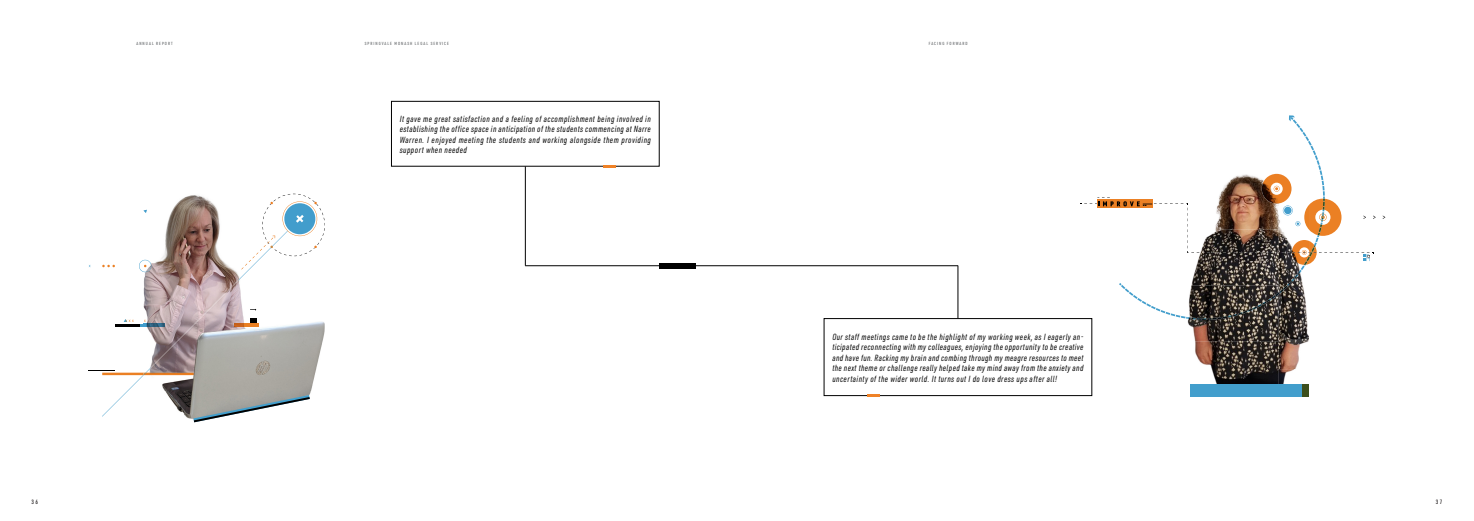
<style>
.page{position:relative;width:1474px;height:521px;background:#fff}
.page>*{position:absolute;margin:0;border:0;box-sizing:border-box;transform-origin:0 0}
.t1{font:italic 8.75px/10.5px "URWDIN Cond";letter-spacing:.05em;color:#000;text-align:justify}
.t2{font:900 8.75px "URWDIN Cond";color:#000}
.t3{font:500 6.12px "URWDIN Cond";color:#231f20}
.t4{font:500 4.38px "URWDIN Cond";letter-spacing:.235em;color:#626568}
</style>
<div class="page">
<div style="left:391px;top:101px;width:268px;height:65px;border:1px solid #000"></div>
<svg style="left:603px;top:165px;width:12px;height:2px"></svg>
<div style="left:823px;top:318px;width:269px;height:78px;border:1px solid #000"></div>
<svg style="left:867px;top:394px;width:13px;height:3px"></svg>
<img style="left:1187px;top:174px;width:91px;height:211px">
<img style="left:1278px;top:266px;width:30px;height:119px">
<img style="left:1191px;top:252px;width:79px;height:1px">
<img style="left:1270px;top:204px;width:3px;height:53px">
<div style="left:1190px;top:385px;width:118px;height:12px;background:#429ecc"></div>
<svg style="left:1302px;top:385px;width:6px;height:12px"></svg>
<img style="left:1261px;top:174px;width:12px;height:30px">
<img style="left:1287px;top:266px;width:17px;height:20px">
<svg style="left:1222px;top:285px;width:65px;height:34px;background:#4b4540"></svg>
<svg style="left:1119px;top:283px;width:68px;height:36px"></svg>
<img style="left:1187px;top:317px;width:35px;height:3px">
<svg style="left:1273px;top:115px;width:102px;height:151px"></svg>
<svg style="left:1080px;top:197px;width:108px;height:56px"></svg>
<hr style="left:525px;top:166px;width:1px;height:100px;background:#000">
<hr style="left:957px;top:265px;width:1px;height:53px;background:#000">
<hr style="left:525px;top:265px;width:432px;height:1px;background:#000">
<div style="left:659px;top:263px;width:36px;height:6px;background:#000"></div>
<svg style="left:102px;top:265px;width:13px;height:2px"></svg>
<img style="left:146px;top:195px;width:179px;height:224px">
<img style="left:143px;top:231px;width:145px;height:144px">
<img style="left:262px;top:195px;width:63px;height:58px">
<img style="left:281px;top:201px;width:37px;height:35px">
<svg style="left:287px;top:194px;width:38px;height:38px"></svg>
<svg style="left:241px;top:236px;width:34px;height:33px"></svg>
<svg style="left:250px;top:318px;width:6px;height:5px"></svg>
<svg style="left:124px;top:319px;width:10px;height:3px"></svg>
<hr style="left:115px;top:324px;width:25px;height:2px;background:#000">
<svg style="left:140px;top:320px;width:6px;height:6px"></svg>
<img style="left:143px;top:324px;width:21px;height:2px">
<img style="left:234px;top:324px;width:25px;height:2px">
<svg style="left:139px;top:260px;width:12px;height:12px"></svg>
<img style="left:146px;top:373px;width:48px;height:2px">
<svg style="left:89px;top:370px;width:57px;height:46px"></svg>
<svg style="left:193px;top:395px;width:117px;height:27px"></svg>
<p class="t4" style="left:136px;top:40px;width:38px">ANNUAL REPORT</p>
<p class="t4" style="left:365px;top:40px;width:86px">SPRINGVALE MONASH LEGAL SERVICE</p>
<p class="t4" style="left:928px;top:40px;width:40px">FACING FORWARD</p>
<p class="t1" style="left:400px;top:113px;width:253px">It gave me great satisfaction and a feeling of accomplishment being involved in establishing the office space in anticipation of the students commencing at Narre Warren. I enjoyed meeting the students and working alongside them providing support when needed</p>
<p class="t1" style="left:832px;top:331px;width:253px">Our staff meetings came to be the highlight of my working week, as I eagerly an&shy;ticipated reconnecting with my colleagues, enjoying the opportunity to be creative and have fun. Racking my brain and combing through my meagre resources to meet the next theme or challenge really helped take my mind away from the anxiety and uncertainty of the wider world. It turns out I do love dress ups after all!</p>
<p class="t2" style="left:1142px;top:197px;width:6px">..</p>
<p class="t3" style="left:32px;top:498px;width:8px">36</p>
<p class="t3" style="left:1435px;top:498px;width:8px">37</p>
</div>
